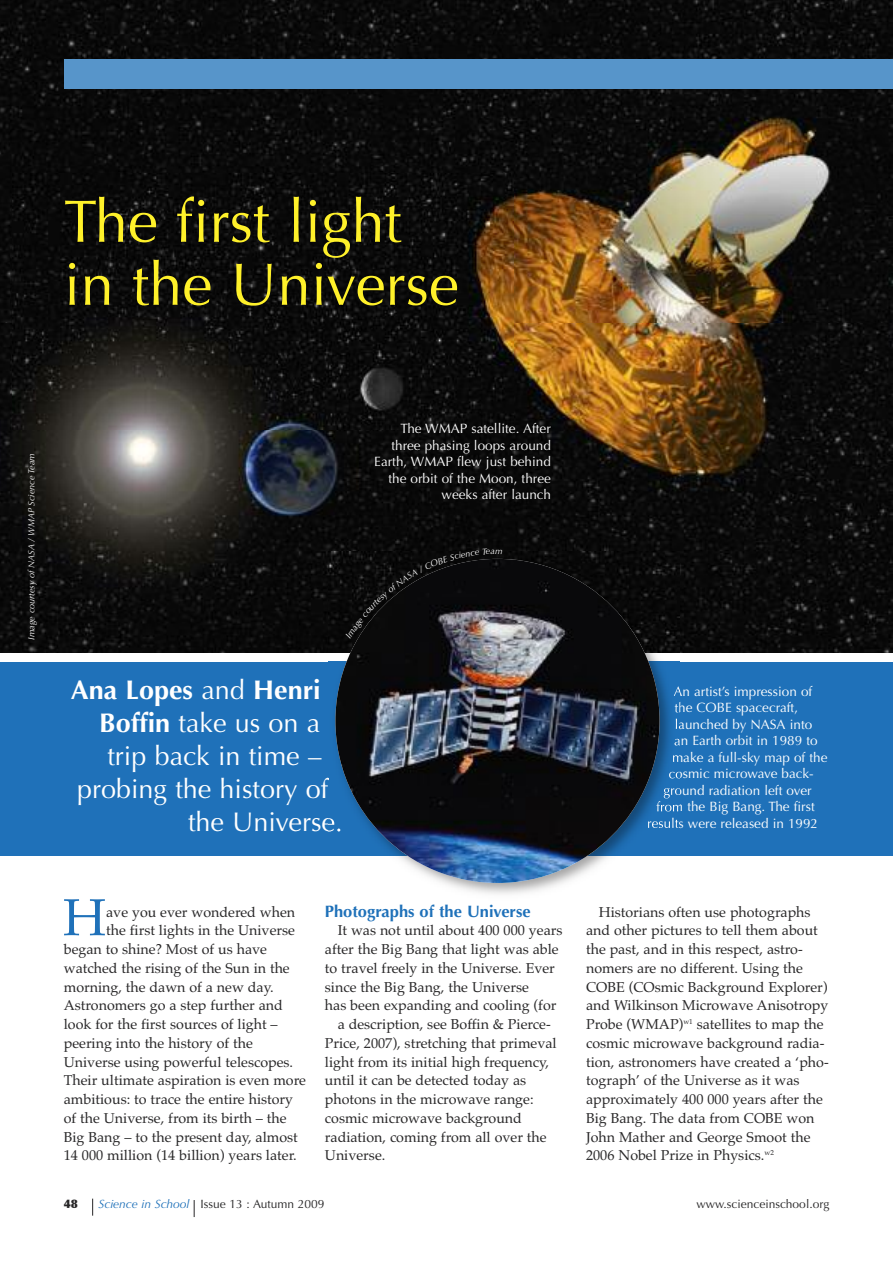
<style>
.page{position:relative;width:893px;height:1263px;background:#fff}
.page>*{position:absolute;margin:0;border:0;box-sizing:border-box;transform-origin:0 0}
.t1{font:60px/63px "Optima";color:#fff12a}
.t2{font:52.05px "Palatino";color:#1f71b9}
.t3{font:27px "Optima";color:#fff}
.t4{font:700 27px "Optima";color:#fff}
.t5{font:700 16.5px "Optima";color:#1f71b9}
.t6{font:14.25px/18.8px "Palatino";color:#272627}
.t7{font:13.5px/16.5px "Optima";color:#fff;text-align:right}
.t8{font:12px "Optima";color:#272627}
.t9{font:900 12px "Optima";color:#272627}
.t10{font:italic 9px "Optima";color:#fff}
.s1{font-weight:400}
.s2{font-weight:700}
.s3{font-style:italic;color:#1f71b9}
</style>
<div class="page">
<div style="left:0;top:662px;width:893px;height:193px;background:#1f71b9"></div>
<img style="left:0;top:0;width:893px;height:653px">
<div style="left:64px;top:60px;width:829px;height:29px;background:#5795ca"></div>
<svg style="left:92px;top:1198px;width:1px;height:17px"></svg>
<svg style="left:194px;top:1200px;width:1px;height:17px"></svg>
<img style="left:13px;top:173px;width:501px;height:257px">
<img style="left:328px;top:552px;width:351px;height:342px">
<svg style="left:674px;top:686px;width:5px;height:10px"></svg>
<svg style="left:675px;top:702px;width:4px;height:10px"></svg>
<svg style="left:676px;top:719px;width:3px;height:10px"></svg>
<svg style="left:674px;top:736px;width:5px;height:9px"></svg>
<svg style="left:673px;top:753px;width:6px;height:9px"></svg>
<svg style="left:669px;top:772px;width:10px;height:6px"></svg>
<img style="left:664px;top:788px;width:15px;height:10px">
<img style="left:656px;top:801px;width:23px;height:10px">
<img style="left:648px;top:818px;width:25px;height:10px">
<img style="left:335px;top:559px;width:324px;height:324px;border-radius:50%">
<svg style="left:345px;top:548px;width:157px;height:91px;background:#181819"></svg>
<h1 class="t1" style="left:64px;top:191px;width:397px">The first light in the Universe</h1>
<p class="t10" style="left:26px;top:640px;width:188px;rotate:-90deg">Image courtesy of NASA / WMAP Science Team</p>
<h3 class="t4" style="left:71px;top:674px;width:251px">Ana Lopes <span class="s1">and</span> Henri</h3>
<h3 class="t3" style="left:99px;top:707px;width:223px"><span class="s2">Boffin</span> take us on a</h3>
<h3 class="t3" style="left:107px;top:740px;width:216px">trip back in time –</h3>
<h3 class="t3" style="left:77px;top:773px;width:253px">probing the history of</h3>
<h3 class="t3" style="left:188px;top:806px;width:156px">the Universe.</h3>
<p class="t7" style="left:374px;top:421px;width:178px">The WMAP satellite. After three phasing loops around<br>Earth, WMAP flew just behind the orbit of the Moon, three weeks after launch</p>
<p class="t7" style="left:674px;top:683px;width:140px">An artist’s impression of</p>
<p class="t7" style="left:674px;top:700px;width:125px">the COBE spacecraft,</p>
<p class="t7" style="left:674px;top:716px;width:139px">launched by NASA into</p>
<p class="t7" style="left:674px;top:733px;width:145px">an Earth orbit in 1989 to</p>
<p class="t7" style="left:672px;top:749px;width:157px">make a full-sky map of the</p>
<p class="t7" style="left:668px;top:766px;width:147px">cosmic microwave back-</p>
<p class="t7" style="left:663px;top:782px;width:150px">ground radiation left over</p>
<p class="t7" style="left:656px;top:799px;width:160px">from the Big Bang. The first</p>
<p class="t7" style="left:647px;top:815px;width:173px">results were released in 1992</p>
<h2 class="t2" style="left:63px;top:887px;width:45px">H</h2>
<p class="t6" style="left:106px;top:902px;width:190px">ave you ever wondered when</p>
<p class="t6" style="left:106px;top:921px;width:190px">the first lights in the Universe</p>
<p class="t6" style="left:64px;top:940px;width:205px">began to shine? Most of us have</p>
<p class="t6" style="left:64px;top:958px;width:227px">watched the rising of the Sun in the</p>
<p class="t6" style="left:64px;top:977px;width:211px">morning, the dawn of a new day.</p>
<p class="t6" style="left:64px;top:996px;width:221px">Astronomers go a step further and</p>
<p class="t6" style="left:64px;top:1015px;width:215px">look for the first sources of light –</p>
<p class="t6" style="left:64px;top:1033px;width:191px">peering into the history of the</p>
<p class="t6" style="left:64px;top:1052px;width:231px">Universe using powerful telescopes.</p>
<p class="t6" style="left:64px;top:1071px;width:244px">Their ultimate aspiration is even more</p>
<p class="t6" style="left:64px;top:1090px;width:231px">ambitious: to trace the entire history</p>
<p class="t6" style="left:64px;top:1108px;width:224px">of the Universe, from its birth – the</p>
<p class="t6" style="left:64px;top:1127px;width:236px">Big Bang – to the present day, almost</p>
<p class="t6" style="left:64px;top:1146px;width:235px">14 000 million (14 billion) years later.</p>
<p class="t5" style="left:325px;top:901px;width:207px">Photographs of the Universe</p>
<p class="t6" style="left:338px;top:921px;width:226px">It was not until about 400 000 years</p>
<p class="t6" style="left:325px;top:940px;width:235px">after the Big Bang that light was able</p>
<p class="t6" style="left:325px;top:958px;width:232px">to travel freely in the Universe. Ever</p>
<p class="t6" style="left:325px;top:977px;width:205px">since the Big Bang, the Universe</p>
<p class="t6" style="left:325px;top:996px;width:233px">has been expanding and cooling (for</p>
<p class="t6" style="left:338px;top:1015px;width:215px">a description, see Boffin &amp; Pierce-</p>
<p class="t6" style="left:325px;top:1033px;width:233px">Price, 2007), stretching that primeval</p>
<p class="t6" style="left:325px;top:1052px;width:226px">light from its initial high frequency,</p>
<p class="t6" style="left:325px;top:1071px;width:203px">until it can be detected today as</p>
<p class="t6" style="left:325px;top:1090px;width:210px">photons in the microwave range:</p>
<p class="t6" style="left:325px;top:1108px;width:199px">cosmic microwave background</p>
<p class="t6" style="left:325px;top:1127px;width:223px">radiation, coming from all over the</p>
<p class="t6" style="left:325px;top:1146px;width:62px">Universe.</p>
<p class="t6" style="left:586px;top:902px;width:244px;text-indent:13px">Historians often use photographs and other pictures to tell them about the past, and in this respect, astro&shy;nomers are no different. Using the COBE (COsmic Background Explorer) and Wilkinson Microwave Anisotropy Probe (WMAP)<sup>w1</sup> satellites to map the cosmic microwave background radia&shy;tion, astronomers have created a ‘pho&shy;tograph’ of the Universe as it was approximately 400 000 years after the Big Bang. The data from COBE won John Mather and George Smoot the 2006 Nobel Prize in Physics.<sup>w2</sup></p>
<p class="t9" style="left:64px;top:1197px;width:16px">48</p>
<p class="t8" style="left:98px;top:1197px;width:228px"><span class="s3">Science in School</span> Issue 13 : Autumn 2009</p>
<p class="t8" style="left:696px;top:1197px;width:134px">www.scienceinschool.org</p>
</div>
